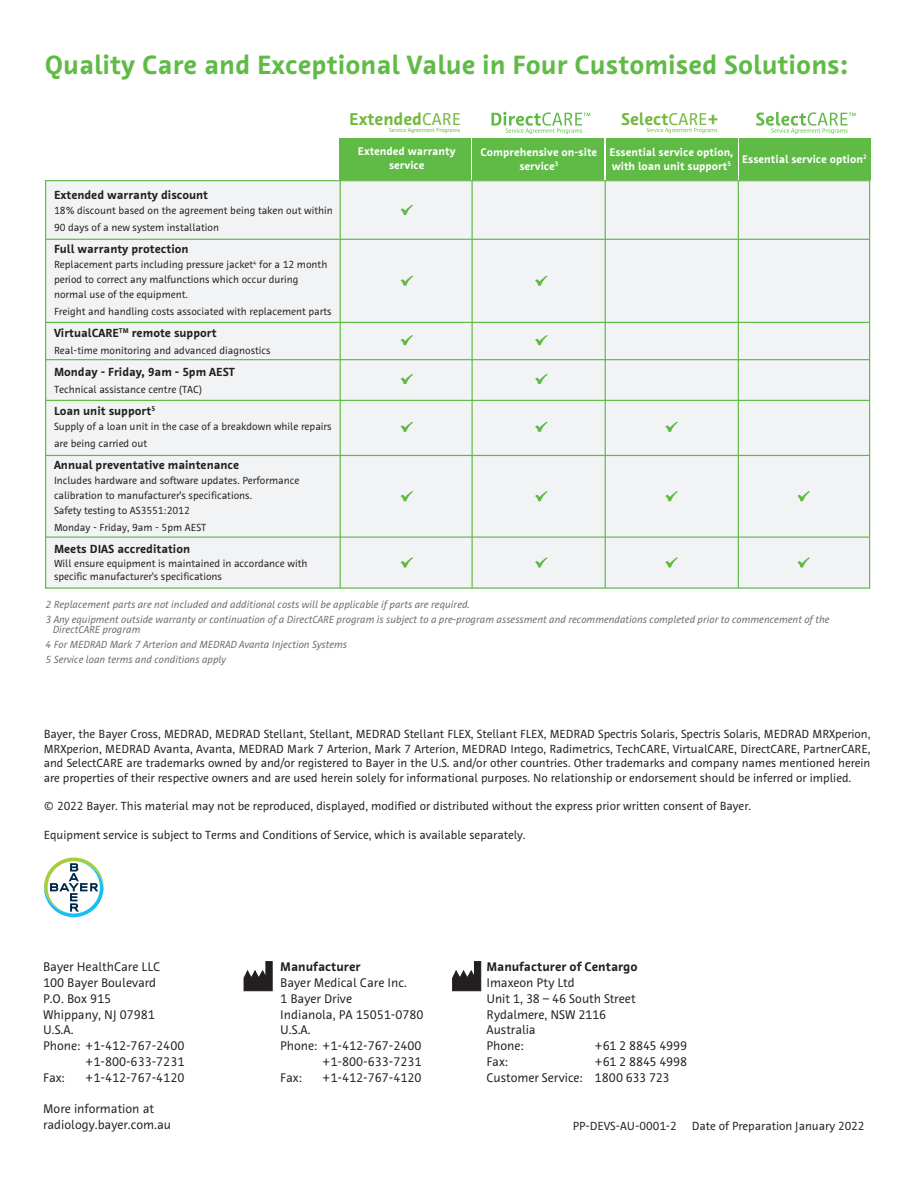
<style>
.page{position:relative;width:918px;height:1188px;background:#fff}
.page>*{position:absolute;margin:0;border:0;box-sizing:border-box;transform-origin:0 0}
.t1{font:700 27px "Bayer Sans";color:#60bb46}
.t2{font:700 17.4px "Bayer Sans";color:#75b840}
.t3{font:12.75px "Bayer Sans";color:#231f20}
.t4{font:700 12.75px "Bayer Sans";color:#231f20}
.t5{font:12px/14.4px "Bayer Sans";color:#231f20;text-align:justify}
.t6{font:700 12px "Bayer Sans";color:#231f20}
.t7{font:700 11.25px/13.5px "Bayer Sans";color:#fff;text-align:center}
.t8{font:10.5px/16.5px "Bayer Sans";color:#231f20}
.t9{font:italic 10.5px/10.5px "Bayer Sans";color:#6d6e71}
.t10{font:5.85px "Bayer Sans";color:#75b840}
.s1{font-weight:400}
</style>
<div class="page">
<div style="left:46px;top:181px;width:824px;height:408px;background:#f2f3f4"></div>
<svg style="left:492px;top:112px;width:98px;height:22px"></svg>
<svg style="left:756px;top:112px;width:100px;height:22px"></svg>
<div style="left:340px;top:139px;width:131px;height:41px;background:#60bb46"></div>
<div style="left:473px;top:139px;width:131px;height:41px;background:#60bb46"></div>
<div style="left:606px;top:139px;width:131px;height:41px;background:#60bb46"></div>
<div style="left:739px;top:139px;width:131px;height:41px;background:#60bb46"></div>
<hr style="left:45px;top:180px;width:825px;height:1px;background:#60bb46">
<hr style="left:45px;top:239px;width:825px;height:1px;background:#60bb46">
<hr style="left:45px;top:322px;width:825px;height:1px;background:#60bb46">
<hr style="left:45px;top:359px;width:825px;height:1px;background:#60bb46">
<hr style="left:45px;top:400px;width:825px;height:1px;background:#60bb46">
<hr style="left:45px;top:455px;width:825px;height:1px;background:#60bb46">
<hr style="left:45px;top:536px;width:825px;height:2px;background:#60bb46">
<hr style="left:46px;top:587px;width:824px;height:2px;background:#60bb46">
<hr style="left:340px;top:180px;width:1px;height:408px;background:#60bb46">
<hr style="left:472px;top:180px;width:1px;height:408px;background:#60bb46">
<hr style="left:605px;top:180px;width:1px;height:408px;background:#60bb46">
<hr style="left:738px;top:180px;width:1px;height:408px;background:#60bb46">
<hr style="left:45px;top:180px;width:1px;height:409px;background:#60bb46">
<svg style="left:401px;top:205px;width:12px;height:10px"></svg>
<svg style="left:401px;top:335px;width:12px;height:11px"></svg>
<svg style="left:535px;top:335px;width:13px;height:11px"></svg>
<svg style="left:401px;top:276px;width:12px;height:10px"></svg>
<svg style="left:535px;top:276px;width:13px;height:10px"></svg>
<svg style="left:401px;top:374px;width:12px;height:11px"></svg>
<svg style="left:535px;top:374px;width:13px;height:11px"></svg>
<svg style="left:401px;top:422px;width:12px;height:10px"></svg>
<svg style="left:535px;top:422px;width:13px;height:10px"></svg>
<svg style="left:665px;top:422px;width:13px;height:10px"></svg>
<svg style="left:401px;top:491px;width:12px;height:11px"></svg>
<svg style="left:535px;top:491px;width:13px;height:11px"></svg>
<svg style="left:665px;top:491px;width:13px;height:11px"></svg>
<svg style="left:665px;top:557px;width:13px;height:11px"></svg>
<svg style="left:797px;top:491px;width:13px;height:11px"></svg>
<svg style="left:797px;top:557px;width:13px;height:11px"></svg>
<svg style="left:401px;top:557px;width:12px;height:11px"></svg>
<svg style="left:535px;top:557px;width:13px;height:11px"></svg>
<hr style="left:869px;top:141px;width:1px;height:448px;background:#60bb46">
<svg style="left:44px;top:858px;width:60px;height:59px"></svg>
<svg style="left:244px;top:962px;width:28px;height:29px"></svg>
<svg style="left:647px;top:128px;width:70px;height:5px"></svg>
<svg style="left:453px;top:962px;width:28px;height:29px"></svg>
<p class="t1" style="left:45px;top:47px;width:804px">Quality Care and Exceptional Value in Four Customised Solutions:</p>
<h2 class="t2" style="left:349px;top:108px;width:113px">Extended<span class="s1">CARE</span></h2>
<h2 class="t2" style="left:621px;top:108px;width:99px">Select<span class="s1">CARE</span>+</h2>
<p class="t10" style="left:389px;top:126px;width:72px">Service Agreement Programs</p>
<p class="t6" style="left:54px;top:188px;width:156px">Extended warranty discount</p>
<p class="t8" style="left:54px;top:203px;width:280px">18% discount based on the agreement being taken out within<br>90 days of a new system installation</p>
<p class="t6" style="left:54px;top:242px;width:136px">Full warranty protection</p>
<p class="t8" style="left:54px;top:257px;width:275px;line-height:15px">Replacement parts including pressure jacket<sup>4</sup> for a 12 month period to correct any malfunctions which occur during normal use of the equipment.</p>
<p class="t8" style="left:54px;top:303px;width:279px">Freight and handling costs associated with replacement parts</p>
<p class="t6" style="left:54px;top:326px;width:164px">VirtualCARE<sup>TM</sup> remote support</p>
<p class="t8" style="left:54px;top:342px;width:218px">Real-time monitoring and advanced diagnostics</p>
<p class="t6" style="left:54px;top:365px;width:183px">Monday - Friday, 9am - 5pm AEST</p>
<p class="t8" style="left:54px;top:381px;width:150px">Technical assistance centre (TAC)</p>
<p class="t6" style="left:54px;top:404px;width:103px">Loan unit support<sup>5</sup></p>
<p class="t8" style="left:54px;top:419px;width:279px">Supply of a loan unit in the case of a breakdown while repairs are being carried out</p>
<p class="t6" style="left:54px;top:458px;width:187px">Annual preventative maintenance</p>
<p class="t8" style="left:54px;top:473px;width:247px">Includes hardware and software updates. Performance</p>
<p class="t8" style="left:54px;top:488px;width:200px">calibration to manufacturer’s specifications.</p>
<p class="t8" style="left:54px;top:503px;width:137px">Safety testing to AS3551:2012</p>
<p class="t8" style="left:54px;top:519px;width:154px">Monday - Friday, 9am - 5pm AEST</p>
<p class="t6" style="left:54px;top:542px;width:138px">Meets DIAS accreditation</p>
<p class="t8" style="left:54px;top:557px;width:255px;line-height:13.5px">Will ensure equipment is maintained in accordance with specific manufacturer’s specifications</p>
<p class="t7" style="left:358px;top:145px;width:99px">Extended warranty service</p>
<p class="t7" style="left:742px;top:152px;width:126px">Essential service option<sup>2</sup></p>
<p class="t7" style="left:481px;top:146px;width:118px">Comprehensive on-site service<sup>3</sup></p>
<p class="t7" style="left:609px;top:146px;width:126px;text-align:left">Essential service option, with loan unit support<sup>5</sup></p>
<p class="t9" style="left:46px;top:599px;width:426px">2 Replacement parts are not included and additional costs will be applicable if parts are required.</p>
<p class="t9" style="left:53px;top:614px;width:778px;text-indent:-7px">3 Any equipment outside warranty or continuation of a DirectCARE program is subject to a pre-program assessment and recommendations completed prior to commencement of the<br>DirectCARE program</p>
<p class="t9" style="left:46px;top:639px;width:303px">4 For MEDRAD Mark 7 Arterion and MEDRAD Avanta Injection Systems</p>
<p class="t9" style="left:46px;top:654px;width:182px">5 Service loan terms and conditions apply</p>
<p class="t5" style="left:44px;top:727px;width:828px">Bayer, the Bayer Cross, MEDRAD, MEDRAD Stellant, Stellant, MEDRAD Stellant FLEX, Stellant FLEX, MEDRAD Spectris Solaris, Spectris Solaris, MEDRAD MRXperion, MRXperion, MEDRAD Avanta, Avanta, MEDRAD Mark 7 Arterion, Mark 7 Arterion, MEDRAD Intego, Radimetrics, TechCARE, VirtualCARE, DirectCARE, PartnerCARE, and SelectCARE are trademarks owned by and/or registered to Bayer in the U.S. and/or other countries. Other trademarks and company names mentioned herein are properties of their respective owners and are used herein solely for informational purposes. No relationship or endorsement should be inferred or implied.</p>
<p class="t5" style="left:44px;top:799px;width:709px">© 2022 Bayer. This material may not be reproduced, displayed, modified or distributed without the express prior written consent of Bayer.</p>
<p class="t5" style="left:44px;top:828px;width:483px">Equipment service is subject to Terms and Conditions of Service, which is available separately.</p>
<p class="t3" style="left:43px;top:959px;width:119px">Bayer HealthCare LLC</p>
<p class="t3" style="left:43px;top:975px;width:115px">100 Bayer Boulevard</p>
<p class="t3" style="left:43px;top:991px;width:69px">P.O. Box 915</p>
<p class="t3" style="left:43px;top:1006px;width:113px">Whippany, NJ 07981</p>
<p class="t3" style="left:43px;top:1022px;width:32px">U.S.A.</p>
<p class="t3" style="left:43px;top:1038px;width:143px">Phone: +1-412-767-2400</p>
<p class="t3" style="left:85px;top:1054px;width:101px">+1-800-633-7231</p>
<p class="t3" style="left:43px;top:1069px;width:24px">Fax:</p>
<p class="t3" style="left:85px;top:1069px;width:101px">+1-412-767-4120</p>
<p class="t3" style="left:43px;top:1101px;width:112px">More information at</p>
<p class="t3" style="left:43px;top:1117px;width:130px">radiology.bayer.com.au</p>
<p class="t4" style="left:280px;top:959px;width:82px">Manufacturer</p>
<p class="t3" style="left:280px;top:975px;width:128px">Bayer Medical Care Inc.</p>
<p class="t3" style="left:280px;top:991px;width:73px">1 Bayer Drive</p>
<p class="t3" style="left:280px;top:1006px;width:145px">Indianola, PA 15051-0780</p>
<p class="t3" style="left:280px;top:1022px;width:32px">U.S.A.</p>
<p class="t3" style="left:280px;top:1038px;width:143px">Phone: +1-412-767-2400</p>
<p class="t3" style="left:322px;top:1054px;width:101px">+1-800-633-7231</p>
<p class="t3" style="left:280px;top:1069px;width:24px">Fax:</p>
<p class="t3" style="left:322px;top:1069px;width:101px">+1-412-767-4120</p>
<p class="t4" style="left:487px;top:959px;width:152px">Manufacturer of Centargo</p>
<p class="t3" style="left:487px;top:975px;width:90px">Imaxeon Pty Ltd</p>
<p class="t3" style="left:487px;top:991px;width:151px">Unit 1, 38 – 46 South Street</p>
<p class="t3" style="left:487px;top:1006px;width:121px">Rydalmere, NSW 2116</p>
<p class="t3" style="left:487px;top:1022px;width:50px">Australia</p>
<p class="t3" style="left:487px;top:1038px;width:39px">Phone:</p>
<p class="t3" style="left:595px;top:1038px;width:94px">+61 2 8845 4999</p>
<p class="t3" style="left:487px;top:1054px;width:23px">Fax:</p>
<p class="t3" style="left:595px;top:1054px;width:94px">+61 2 8845 4998</p>
<p class="t3" style="left:487px;top:1069px;width:184px">Customer Service: 1800 633 723</p>
<p class="t5" style="left:573px;top:1118px;width:106px">PP-DEVS-AU-0001-2</p>
<p class="t5" style="left:692px;top:1118px;width:174px">Date of Preparation January 2022</p>
</div>
